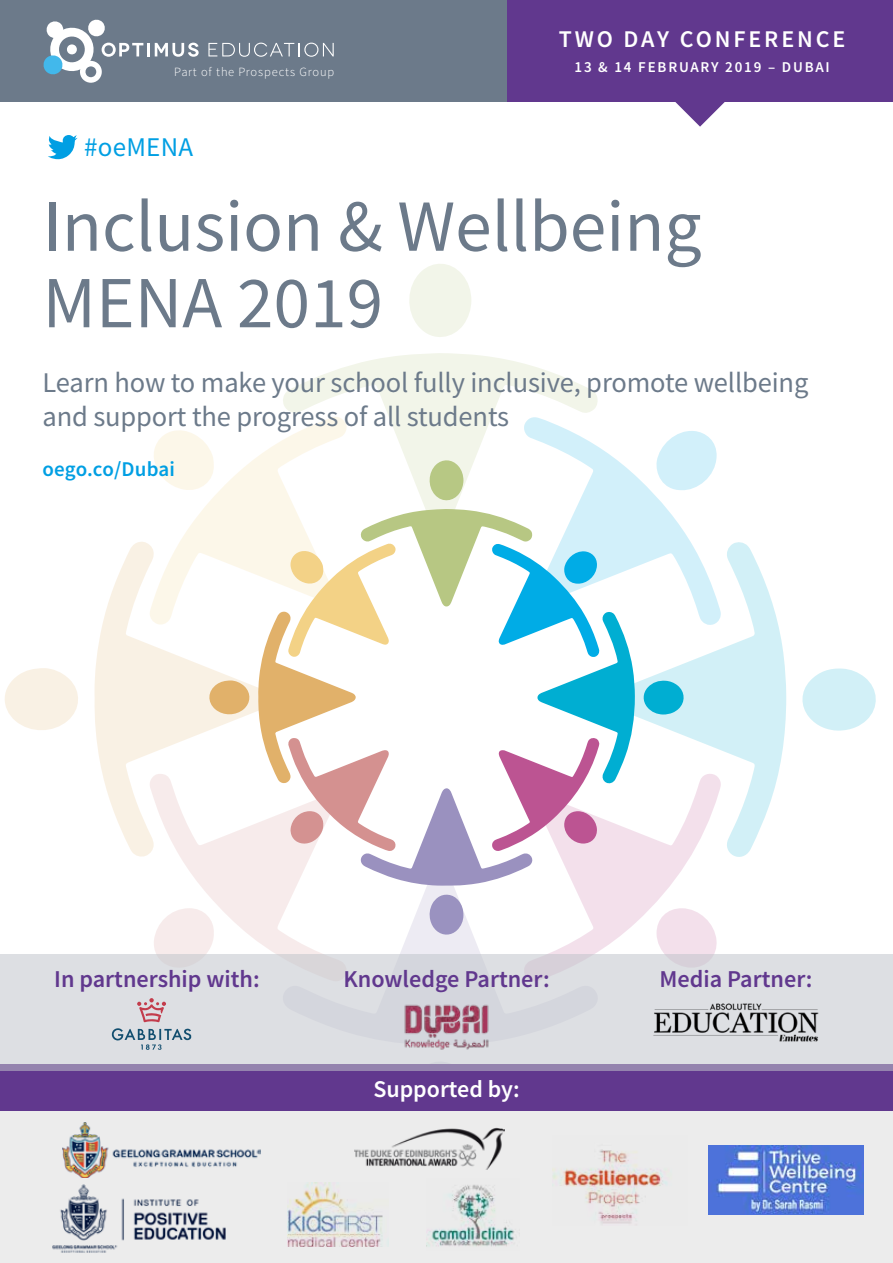
<style>
.page{position:relative;width:893px;height:1263px;background:#fff}
.page>*{position:absolute;margin:0;border:0;box-sizing:border-box;transform-origin:0 0}
.t1{font:73.5px/76.5px "Source Sans Pro";color:#6c7a8a}
.t2{font:28.5px/34.5px "Source Sans Pro";letter-spacing:-.005em;color:#6c7a8a}
.t3{font:27px "Source Sans Pro";letter-spacing:.01em;color:#009fe3}
.t4{font:600 24.15px "Source Sans Pro";color:#61388e}
.t5{font:600 24px "Source Sans Pro";letter-spacing:.105em;color:#fff}
.t6{font:600 24px "Source Sans Pro";color:#fff}
.t7{font:600 21px "Source Sans Pro";letter-spacing:.005em;color:#009fe3}
.t8{font:600 15px "Source Sans Pro";letter-spacing:.12em;color:#fff}
.t9{font:300 12.6px "Source Sans Pro";letter-spacing:.07em;color:#fff}
</style>
<div class="page">
<svg style="left:722px;top:542px;width:64px;height:315px;fill:#d2f0f7"></svg>
<svg style="left:283px;top:353px;width:315px;height:63px;fill:#f2f5e9"></svg>
<svg style="left:94px;top:542px;width:55px;height:315px;fill:#f9f1e4"></svg>
<svg style="left:802px;top:668px;width:74px;height:63px"></svg>
<svg style="left:409px;top:264px;width:62px;height:73px"></svg>
<svg style="left:5px;top:668px;width:73px;height:62px"></svg>
<svg style="left:149px;top:416px;width:573px;height:538px"></svg>
<div style="left:0;top:0;width:893px;height:102px;background:#6c7a8a"></div>
<svg style="left:208px;top:43px;width:126px;height:14px"></svg>
<svg style="left:43px;top:19px;width:156px;height:64px"></svg>
<div style="left:507px;top:0;width:386px;height:102px;background:#61388e"></div>
<svg style="left:675px;top:102px;width:50px;height:25px"></svg>
<svg style="left:48px;top:135px;width:30px;height:25px"></svg>
<div style="left:0;top:1111px;width:893px;height:152px;background:#ececec"></div>
<div style="left:0;top:1064px;width:893px;height:47px;background:#61388e"></div>
<svg style="left:0;top:954px;width:893px;height:117px;background:#d6d7de"></svg>
<svg style="left:137px;top:998px;width:29px;height:24px"></svg>
<svg style="left:112px;top:1028px;width:80px;height:22px;background:#b1c0ca"></svg>
<img style="left:398px;top:997px;width:97px;height:57px">
<img style="left:652px;top:999px;width:168px;height:45px">
<img style="left:426px;top:1185px;width:89px;height:62px">
<img style="left:288px;top:1182px;width:101px;height:64px">
<img style="left:354px;top:1127px;width:151px;height:43px">
<img style="left:63px;top:1123px;width:198px;height:54px">
<img style="left:708px;top:1145px;width:156px;height:69px">
<img style="left:553px;top:1149px;width:114px;height:75px">
<img style="left:52px;top:1184px;width:173px;height:69px">
<p class="t9" style="left:174px;top:64px;width:162px">Part of the Prospects Group</p>
<p class="t3" style="left:84px;top:130px;width:111px">#oeMENA</p>
<p class="t5" style="left:559px;top:23px;width:288px">TWO DAY CONFERENCE</p>
<p class="t8" style="left:574px;top:58px;width:257px">13 &amp; 14 FEBRUARY 2019 – DUBAI</p>
<h1 class="t1" style="left:43px;top:188px;width:661px">Inclusion &amp; Wellbeing<br>MENA 2019</h1>
<p class="t2" style="left:43px;top:365px;width:767px">Learn how to make your school fully inclusive, promote wellbeing and support the progress of all students</p>
<p class="t7" style="left:43px;top:455px;width:134px">oego.co/Dubai</p>
<p class="t4" style="left:54px;top:963px;width:207px">In partnership with:</p>
<p class="t4" style="left:343px;top:963px;width:208px">Knowledge Partner:</p>
<p class="t4" style="left:659px;top:963px;width:154px">Media Partner:</p>
<p class="t6" style="left:373px;top:1073px;width:148px">Supported by:</p>
</div>
